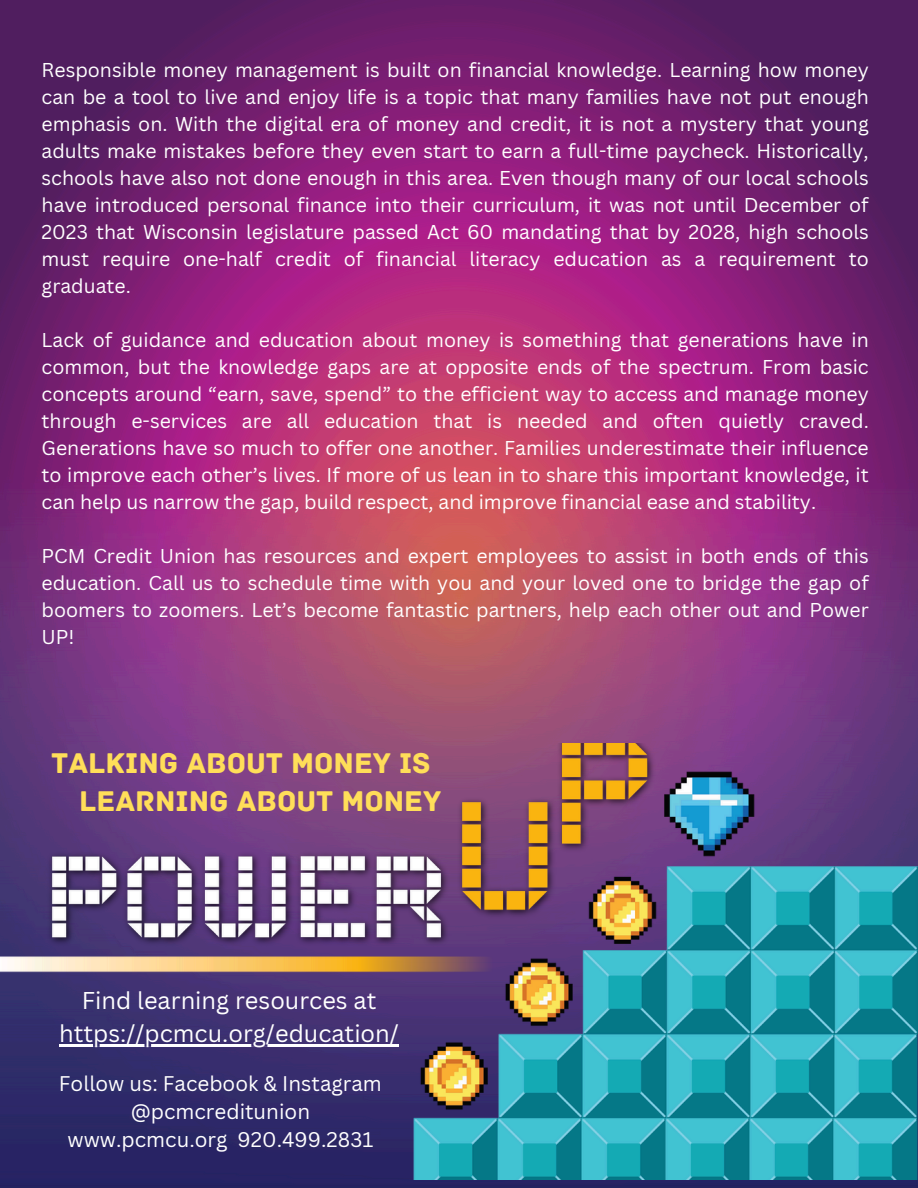
<style>
.page{position:relative;width:918px;height:1188px;background:#fff}
.page>*{position:absolute;margin:0;border:0;box-sizing:border-box;transform-origin:0 0}
.t1{font:30px "Archive";color:#ffde59}
.t2{font:23.7px "Canva Sans";color:#fff}
.t3{font:20.7px/28.2px "Canva Sans";color:#fff;text-align:center}
.t4{font:19.5px/27px "Canva Sans";color:#fff;text-align:justify}
</style>
<div class="page">
<img style="left:0;top:0;width:918px;height:1188px">
<img style="left:0;top:743px;width:918px;height:437px">
<hr style="left:59px;top:1044px;width:340px;height:2px;background:#fff">
<p class="t4" style="left:42px;top:56px;width:829px">Responsible money management is built on financial knowledge. Learning how money can be a tool to live and enjoy life is a topic that many families have not put enough emphasis on. With the digital era of money and credit, it is not a mystery that young adults make mistakes before they even start to earn a full-time paycheck. Historically, schools have also not done enough in this area. Even though many of our local schools have introduced personal finance into their curriculum, it was not until December of 2023 that Wisconsin legislature passed Act 60 mandating that by 2028, high schools must require one-half credit of financial literacy education as a requirement to graduate.</p>
<p class="t4" style="left:42px;top:326px;width:829px">Lack of guidance and education about money is something that generations have in common, but the knowledge gaps are at opposite ends of the spectrum. From basic concepts around “earn, save, spend” to the efficient way to access and manage money through e-services are all education that is needed and often quietly craved.<br>Generations have so much to offer one another. Families underestimate their influence to improve each other’s lives. If more of us lean in to share this important knowledge, it can help us narrow the gap, build respect, and improve financial ease and stability.</p>
<p class="t4" style="left:42px;top:542px;width:829px">PCM Credit Union has resources and expert employees to assist in both ends of this education. Call us to schedule time with you and your loved one to bridge the gap of boomers to zoomers. Let’s become fantastic partners, help each other out and Power UP!</p>
<h1 class="t1" style="left:51px;top:746px;width:381px">TALKING ABOUT MONEY IS</h1>
<h1 class="t1" style="left:79px;top:783px;width:364px">LEARNING ABOUT MONEY</h1>
<h2 class="t2" style="left:82px;top:984px;width:296px">Find learning resources at</h2>
<p class="t2" style="left:59px;top:1016px;width:341px">https://pcmcu.org/education/</p>
<p class="t3" style="left:59px;top:1069px;width:324px">Follow us: Facebook &amp; Instagram @pcmcreditunion www.pcmcu.org 920.499.2831</p>
</div>
